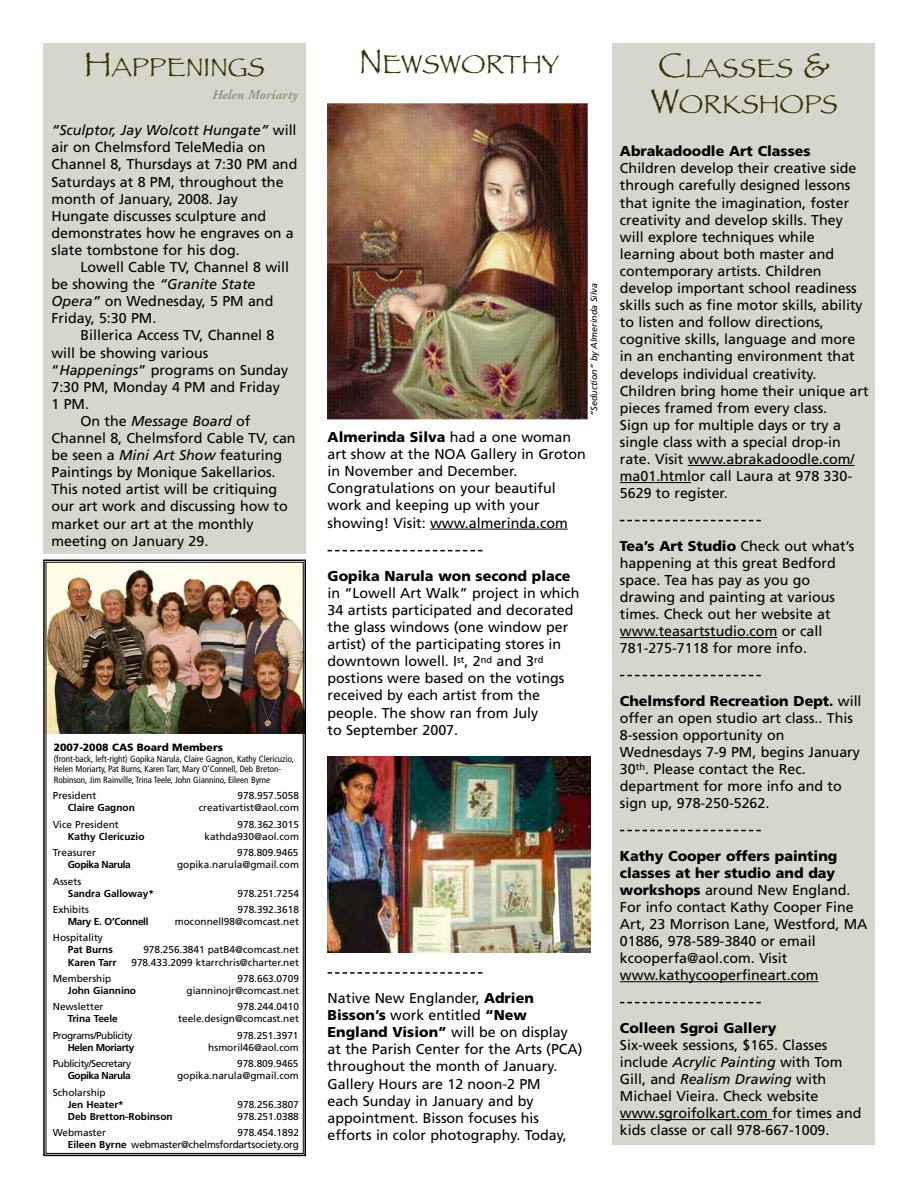
<style>
.page{position:relative;width:918px;height:1188px;background:#fff}
.page>*{position:absolute;margin:0;border:0;box-sizing:border-box;transform-origin:0 0}
.t1{font:27px/36px "Papyrus";color:#330}
.t2{font:14.25px/17.1px "Frutiger";color:#000}
.t3{font:900 14.25px "Frutiger";color:#000}
.t4{font:italic 14.25px "Frutiger";color:#000}
.t5{font:italic 700 13.5px "Adobe Garamond";color:#999980}
.t6{font:900 10.5px "Frutiger";color:#000}
.t7{font:10.05px "Frutiger";color:#000}
.t8{font:700 10.05px "Frutiger";color:#000}
.t9{font:10.05px/12px "Frutiger";letter-spacing:-.02em;color:#000;text-align:right}
.t10{font:700 10.05px "Frutiger";letter-spacing:-.04em;color:#000}
.t11{font:10.05px "Frutiger";letter-spacing:-.04em;color:#000}
.t12{font:700 10.05px "Frutiger";letter-spacing:-.03em;color:#000}
.t13{font:condensed 9px/10.5px "Frutiger";color:#000}
.t14{font:italic 9px "Frutiger";color:#000}
.s1{font-size:36px}
.s2{font-style:italic}
.s3{font-style:normal}
.s4{font-weight:700}
.s5{font-weight:900}
</style>
<div class="page">
<div style="left:612px;top:43px;width:263px;height:1102px;background:#d6d6cc"></div>
<div style="left:43px;top:43px;width:263px;height:511px;background:#d6d6cc"></div>
<hr style="left:688px;top:465px;width:167px;height:1px;background:#000">
<hr style="left:620px;top:482px;width:71px;height:1px;background:#000">
<svg style="left:620px;top:520px;width:141px;height:1px"></svg>
<hr style="left:620px;top:637px;width:157px;height:1px;background:#000">
<svg style="left:620px;top:675px;width:141px;height:1px"></svg>
<svg style="left:620px;top:830px;width:141px;height:1px"></svg>
<hr style="left:620px;top:981px;width:198px;height:1px;background:#000">
<svg style="left:620px;top:1002px;width:141px;height:1px"></svg>
<hr style="left:620px;top:1119px;width:152px;height:1px;background:#000">
<hr style="left:430px;top:529px;width:138px;height:1px;background:#000">
<svg style="left:328px;top:550px;width:154px;height:1px"></svg>
<svg style="left:328px;top:972px;width:154px;height:2px"></svg>
<img style="left:328px;top:103px;width:260px;height:317px">
<img style="left:328px;top:756px;width:262px;height:196px">
<img style="left:48px;top:564px;width:254px;height:170px">
<div style="left:43px;top:560px;width:263px;height:596px;border:2px solid #000"></div>
<h1 class="t1" style="left:84px;top:49px;width:183px"><span class="s1">H</span>APPENINGS</h1>
<p class="t5" style="left:212px;top:89px;width:87px">Helen Moriarty</p>
<p class="t2" style="left:51px;top:123px;width:247px"><span class="s2">“Sculptor, Jay Wolcott Hungate”</span> will air on Chelmsford TeleMedia on<br>Channel 8, Thursdays at 7:30 PM and<br>Saturdays at 8 PM, throughout the month of January, 2008. Jay<br>Hungate discusses sculpture and demonstrates how he engraves on a slate tombstone for his dog.</p>
<p class="t2" style="left:51px;top:260px;width:239px;text-indent:29px">Lowell Cable TV, Channel 8 will be showing the <span class="s2">“Granite State<br>Opera”</span> on Wednesday, 5 PM and<br>Friday, 5:30 PM.</p>
<p class="t2" style="left:80px;top:328px;width:195px">Billerica Access TV, Channel 8</p>
<p class="t2" style="left:51px;top:345px;width:158px">will be showing various</p>
<p class="t2" style="left:51px;top:362px;width:238px">“<span class="s2">Happenings</span>” programs on Sunday</p>
<p class="t2" style="left:51px;top:379px;width:230px">7:30 PM, Monday 4 PM and Friday</p>
<p class="t2" style="left:51px;top:396px;width:39px">1 PM.</p>
<p class="t4" style="left:80px;top:415px;width:171px"><span class="s3">On the</span> Message Board <span class="s3">of</span></p>
<p class="t2" style="left:51px;top:431px;width:246px">Channel 8, Chelmsford Cable TV, can</p>
<p class="t2" style="left:51px;top:448px;width:232px">be seen a <span class="s2">Mini Art Show</span> featuring</p>
<p class="t2" style="left:51px;top:465px;width:226px">Paintings by Monique Sakellarios.</p>
<p class="t2" style="left:51px;top:482px;width:227px">This noted artist will be critiquing</p>
<p class="t2" style="left:51px;top:499px;width:238px">our art work and discussing how to</p>
<p class="t2" style="left:51px;top:516px;width:204px">market our art at the monthly</p>
<p class="t2" style="left:51px;top:533px;width:158px">meeting on January 29.</p>
<p class="t6" style="left:54px;top:743px;width:171px">2007-2008 CAS Board Members</p>
<p class="t13" style="left:54px;top:754px;width:242px">(front-back, left-right) Gopika Narula, Claire Gagnon, Kathy Clericuzio,<br>Helen Moriarty, Pat Burns, Karen Tarr, Mary O’Connell, Deb Breton-<br>Robinson, Jim Rainville, Trina Teele, John Giannino, Eileen Byrne</p>
<p class="t7" style="left:53px;top:792px;width:45px">President</p>
<p class="t7" style="left:238px;top:792px;width:63px">978.957.5058</p>
<p class="t8" style="left:68px;top:804px;width:69px">Claire Gagnon</p>
<p class="t7" style="left:199px;top:804px;width:102px">creativartist@aol.com</p>
<p class="t7" style="left:53px;top:820px;width:67px">Vice President</p>
<p class="t7" style="left:238px;top:820px;width:63px">978.362.3015</p>
<p class="t8" style="left:68px;top:832px;width:78px">Kathy Clericuzio</p>
<p class="t7" style="left:204px;top:832px;width:96px">kathda930@aol.com</p>
<p class="t7" style="left:53px;top:849px;width:45px">Treasurer</p>
<p class="t7" style="left:237px;top:849px;width:63px">978.809.9465</p>
<p class="t10" style="left:68px;top:861px;width:65px">Gopika Narula</p>
<p class="t7" style="left:177px;top:861px;width:123px">gopika.narula@gmail.com</p>
<p class="t7" style="left:53px;top:877px;width:30px">Assets</p>
<p class="t8" style="left:68px;top:889px;width:88px">Sandra Galloway*</p>
<p class="t7" style="left:238px;top:889px;width:63px">978.251.7254</p>
<p class="t7" style="left:53px;top:905px;width:38px">Exhibits</p>
<p class="t7" style="left:238px;top:905px;width:63px">978.392.3618</p>
<p class="t12" style="left:68px;top:917px;width:82px">Mary E. O’Connell</p>
<p class="t7" style="left:175px;top:917px;width:126px">moconnell98@comcast.net</p>
<p class="t7" style="left:53px;top:934px;width:52px">Hospitality</p>
<p class="t8" style="left:68px;top:946px;width:47px">Pat Burns</p>
<p class="t7" style="left:143px;top:946px;width:157px">978.256.3841 patB4@comcast.net</p>
<p class="t8" style="left:68px;top:958px;width:50px">Karen Tarr</p>
<p class="t7" style="left:131px;top:958px;width:169px">978.433.2099 ktarrchris@charter.net</p>
<p class="t7" style="left:53px;top:974px;width:60px">Membership</p>
<p class="t7" style="left:238px;top:974px;width:63px">978.663.0709</p>
<p class="t8" style="left:68px;top:986px;width:70px">John Giannino</p>
<p class="t7" style="left:187px;top:986px;width:114px">gianninojr@comcast.net</p>
<p class="t7" style="left:53px;top:1003px;width:52px">Newsletter</p>
<p class="t7" style="left:238px;top:1003px;width:63px">978.244.0410</p>
<p class="t8" style="left:68px;top:1015px;width:52px">Trina Teele</p>
<p class="t7" style="left:178px;top:1015px;width:122px">teele.design@comcast.net</p>
<p class="t11" style="left:53px;top:1031px;width:81px">Programs/Publicity</p>
<p class="t7" style="left:237px;top:1031px;width:63px">978.251.3971</p>
<p class="t10" style="left:68px;top:1043px;width:68px">Helen Moriarty</p>
<p class="t7" style="left:208px;top:1043px;width:92px">hsmoril46@aol.com</p>
<p class="t11" style="left:53px;top:1060px;width:80px">Publicity/Secretary</p>
<p class="t7" style="left:237px;top:1060px;width:63px">978.809.9465</p>
<p class="t10" style="left:68px;top:1072px;width:65px">Gopika Narula</p>
<p class="t7" style="left:177px;top:1072px;width:123px">gopika.narula@gmail.com</p>
<p class="t7" style="left:53px;top:1088px;width:54px">Scholarship</p>
<p class="t8" style="left:68px;top:1100px;width:58px">Jen Heater*</p>
<p class="t7" style="left:238px;top:1100px;width:63px">978.256.3807</p>
<p class="t8" style="left:68px;top:1112px;width:106px">Deb Bretton-Robinson</p>
<p class="t7" style="left:238px;top:1112px;width:63px">978.251.0388</p>
<p class="t7" style="left:53px;top:1129px;width:55px">Webmaster</p>
<p class="t9" style="left:68px;top:1127px;width:233px">978.454.1892<br><span class="s4">Eileen Byrne</span> webmaster@chelmsfordartsociety.org</p>
<h1 class="t1" style="left:359px;top:45px;width:202px"><span class="s1">N</span>EWSWORTHY</h1>
<p class="t14" style="left:590px;top:416px;width:134px;rotate:-90deg">“Seduction” by Almerinda Silva</p>
<p class="t2" style="left:328px;top:430px;width:260px"><span class="s5">Almerinda Silva</span> had a one woman art show at the NOA Gallery in Groton in November and December.<br>Congratulations on your beautiful work and keeping up with your showing! Visit: www.almerinda.com</p>
<p class="t3" style="left:328px;top:570px;width:245px">Gopika Narula won second place</p>
<p class="t2" style="left:328px;top:585px;width:253px">in “Lowell Art Walk” project in which<br>34 artists participated and decorated the glass windows (one window per artist) of the participating stores in downtown lowell. I<sup>st</sup>, 2<sup>nd</sup> and 3<sup>rd </sup>postions were based on the votings received by each artist from the people. The show ran from July<br>to September 2007.</p>
<p class="t2" style="left:328px;top:991px;width:257px">Native New Englander, <span class="s5">Adrien<br>Bisson’s</span> work entitled <span class="s5">“New<br>England Vision”</span> will be on display at the Parish Center for the Arts (PCA) throughout the month of January.<br>Gallery Hours are 12 noon-2 PM<br>each Sunday in January and by appointment. Bisson focuses his efforts in color photography. Today,</p>
<h1 class="t1" style="left:651px;top:50px;width:189px"><span class="s1">C</span>LASSES <span class="s1">&amp;<br>W</span>ORKSHOPS</h1>
<p class="t3" style="left:620px;top:146px;width:192px">Abrakadoodle Art Classes</p>
<p class="t2" style="left:620px;top:161px;width:250px">Children develop their creative side through carefully designed lessons that ignite the imagination, foster creativity and develop skills. They will explore techniques while learning about both master and contemporary artists. Children develop important school readiness skills such as fine motor skills, ability to listen and follow directions, cognitive skills, language and more in an enchanting environment that develops individual creativity.<br>Children bring home their unique art pieces framed from every class.<br>Sign up for multiple days or try a single class with a special drop-in rate. Visit www.abrakadoodle.com/ ma01.htmlor call Laura at 978 330- 5629 to register.</p>
<p class="t2" style="left:620px;top:538px;width:236px"><span class="s5">Tea’s Art Studio</span> Check out what’s happening at this great Bedford space. Tea has pay as you go drawing and painting at various times. Check out her website at www.teasartstudio.com or call<br>781-275-7118 for more info.</p>
<p class="t2" style="left:620px;top:693px;width:243px"><span class="s5">Chelmsford Recreation Dept.</span> will offer an open studio art class.. This<br>8-session opportunity on<br>Wednesdays 7-9 PM, begins January<br>30<sup>th</sup>. Please contact the Rec. department for more info and to sign up, 978-250-5262.</p>
<p class="t2" style="left:620px;top:848px;width:249px"><span class="s5">Kathy Cooper offers painting classes at her studio and day workshops</span> around New England.<br>For info contact Kathy Cooper Fine<br>Art, 23 Morrison Lane, Westford, MA<br>01886, 978-589-3840 or email kcooperfa@aol.com. Visit www.kathycooperfineart.com</p>
<p class="t3" style="left:620px;top:1022px;width:158px">Colleen Sgroi Gallery</p>
<p class="t2" style="left:620px;top:1037px;width:243px">Six-week sessions, $165. Classes include <span class="s2">Acrylic Painting</span> with Tom Gill, and <span class="s2">Realism Drawing</span> with Michael Vieira. Check website www.sgroifolkart.com for times and kids classe or call 978-667-1009.</p>
</div>
